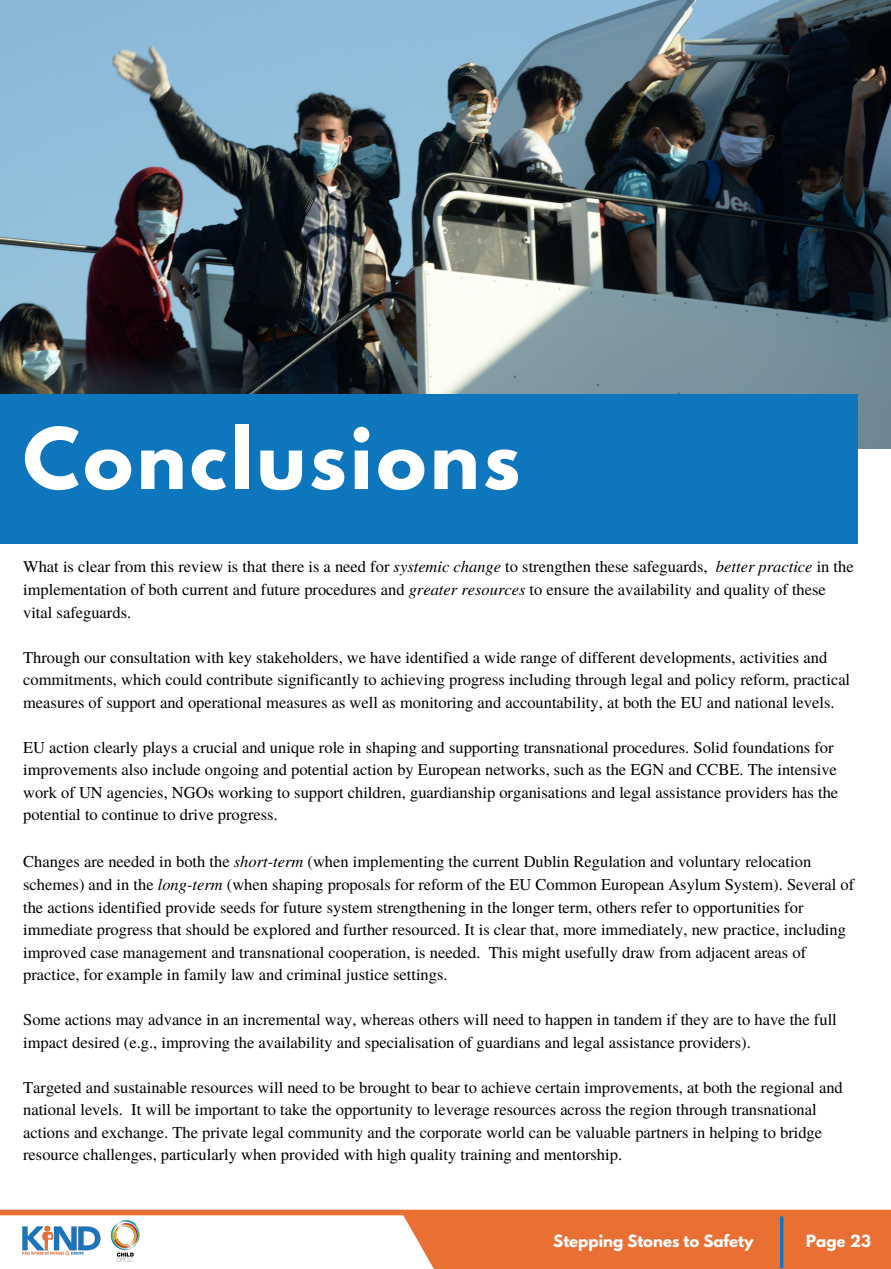
<style>
.page{position:relative;width:891px;height:1269px;background:#fff}
.page>*{position:absolute;margin:0;border:0;box-sizing:border-box;transform-origin:0 0}
.t1{font:700 75px "League Spartan";letter-spacing:.05em;color:#fff}
.t2{font:16.5px/22.5px "Te X Gyre Termes";color:#000}
.t3{font:700 15px "League Spartan";color:#fff}
.s1{font-style:italic}
</style>
<div class="page">
<img style="left:0;top:0;width:891px;height:449px">
<div style="left:0;top:395px;width:858px;height:149px;background:#0e76bc"></div>
<div style="left:0;top:1213px;width:891px;height:56px;background:#e96f35"></div>
<div style="left:0;top:1208px;width:445px;height:61px;background:#fff"></div>
<img style="left:110px;top:1221px;width:30px;height:40px">
<hr style="left:780px;top:1216px;width:3px;height:52px;background:#0e76bc">
<img style="left:22px;top:1225px;width:78px;height:31px">
<svg style="left:380px;top:1209px;width:108px;height:60px"></svg>
<div style="left:0;top:1210px;width:891px;height:5px;background:#e96f35"></div>
<h1 class="t1" style="left:23px;top:422px;width:498px">Conclusions</h1>
<p class="t2" style="left:23px;top:554px;width:832px;line-height:23.1px">What is clear from this review is that there is a need for <span class="s1">systemic change</span> to strengthen these safeguards, <span class="s1">better practice</span> in the implementation of both current and future procedures and <span class="s1">greater resources</span> to ensure the availability and quality of these vital safeguards.</p>
<p class="t2" style="left:23px;top:645px;width:829px">Through our consultation with key stakeholders, we have identified a wide range of different developments, activities and commitments, which could contribute significantly to achieving progress including through legal and policy reform, practical measures of support and operational measures as well as monitoring and accountability, at both the EU and national levels.</p>
<p class="t2" style="left:23px;top:735px;width:817px">EU action clearly plays a crucial and unique role in shaping and supporting transnational procedures. Solid foundations for improvements also include ongoing and potential action by European networks, such as the EGN and CCBE. The intensive work of UN agencies, NGOs working to support children, guardianship organisations and legal assistance providers has the potential to continue to drive progress.</p>
<p class="t2" style="left:23px;top:849px;width:833px">Changes are needed in both the <span class="s1">short-term</span> (when implementing the current Dublin Regulation and voluntary relocation schemes) and in the <span class="s1">long-term</span> (when shaping proposals for reform of the EU Common European Asylum System). Several of the actions identified provide seeds for future system strengthening in the longer term, others refer to opportunities for immediate progress that should be explored and further resourced. It is clear that, more immediately, new practice, including improved case management and transnational cooperation, is needed. This might usefully draw from adjacent areas of practice, for example in family law and criminal justice settings.</p>
<p class="t2" style="left:23px;top:1008px;width:815px">Some actions may advance in an incremental way, whereas others will need to happen in tandem if they are to have the full impact desired (e.g., improving the availability and specialisation of guardians and legal assistance providers).</p>
<p class="t2" style="left:23px;top:1075px;width:821px">Targeted and sustainable resources will need to be brought to bear to achieve certain improvements, at both the regional and national levels. It will be important to take the opportunity to leverage resources across the region through transnational actions and exchange. The private legal community and the corporate world can be valuable partners in helping to bridge resource challenges, particularly when provided with high quality training and mentorship.</p>
<p class="t3" style="left:553px;top:1234px;width:202px">Stepping Stones to Safety</p>
<p class="t3" style="left:806px;top:1234px;width:66px">Page 23</p>
</div>
